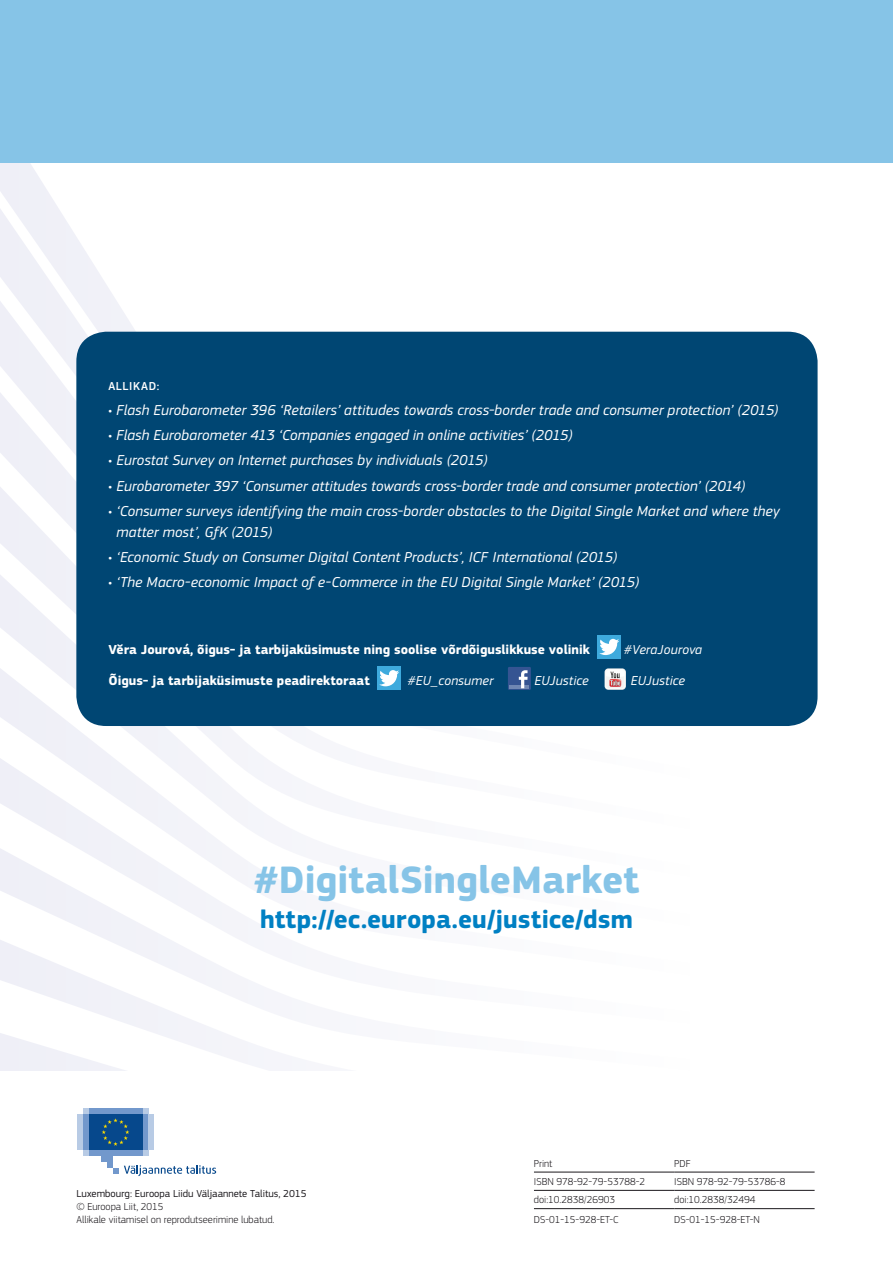
<style>
.page{position:relative;width:893px;height:1263px;background:#fff}
.page>*{position:absolute;margin:0;border:0;box-sizing:border-box;transform-origin:0 0}
.t1{font:700 39.75px "EC Square Sans Pro";color:#86c4e7}
.t2{font:700 26.25px "PF Square Sans Pro";letter-spacing:.005em;color:#0080c3}
.t3{font:italic 15px/21px "EC Square Sans Pro";letter-spacing:.005em;color:#fff}
.t4{font:700 13.5px "EC Square Sans Pro";color:#fff}
.t5{font:italic 13.5px "EC Square Sans Pro";letter-spacing:.005em;color:#fff}
.t6{font:500 12px "EC Square Sans Pro";letter-spacing:.055em;color:#fff}
.t7{font:300 10.5px/12.6px "EC Square Sans Pro";color:#1b181c}
.t8{font:10.5px "EC Square Sans Pro";color:#1b181c}
</style>
<div class="page">
<svg style="left:46px;top:829px;width:218px;height:10px;fill:#f4f5fa"></svg>
<svg style="left:0;top:839px;width:264px;height:93px"></svg>
<svg style="left:0;top:932px;width:264px;height:95px"></svg>
<svg style="left:0;top:1027px;width:264px;height:43px"></svg>
<svg style="left:0;top:183px;width:102px;height:95px;fill:#f0f1f8"></svg>
<svg style="left:0;top:278px;width:690px;height:94px"></svg>
<svg style="left:0;top:372px;width:446px;height:457px"></svg>
<div style="left:76px;top:332px;width:742px;height:394px;background:#004673;border-radius:30px"></div>
<div style="left:597px;top:635px;width:24px;height:24px;background:#3eaadd"></div>
<svg style="left:599px;top:639px;width:20px;height:16px"></svg>
<div style="left:377px;top:666px;width:24px;height:24px;background:#3eaadd"></div>
<svg style="left:379px;top:670px;width:20px;height:16px"></svg>
<div style="left:508px;top:667px;width:23px;height:23px;background:#355492"></div>
<hr style="left:510px;top:685px;width:19px;height:3px;background:#7087b3">
<svg style="left:519px;top:670px;width:9px;height:18px"></svg>
<svg style="left:605px;top:668px;width:21px;height:22px"></svg>
<div style="left:605px;top:669px;width:20px;height:20px;background:#f4f4f3;border-radius:4px"></div>
<svg style="left:609px;top:671px;width:13px;height:16px"></svg>
<hr style="left:534px;top:1172px;width:140px;height:1px;background:#1b181c">
<hr style="left:674px;top:1172px;width:141px;height:1px;background:#1b181c">
<hr style="left:534px;top:1190px;width:140px;height:1px;background:#1b181c">
<hr style="left:674px;top:1190px;width:141px;height:1px;background:#1b181c">
<hr style="left:534px;top:1208px;width:140px;height:1px;background:#1b181c">
<hr style="left:674px;top:1208px;width:141px;height:1px;background:#1b181c">
<svg style="left:83px;top:1150px;width:65px;height:6px"></svg>
<svg style="left:83px;top:1108px;width:65px;height:6px"></svg>
<div style="left:89px;top:1108px;width:53px;height:6px;background:#7298cc"></div>
<div style="left:89px;top:1150px;width:53px;height:6px;background:#7298cc"></div>
<div style="left:142px;top:1114px;width:6px;height:36px;background:#7298cc"></div>
<div style="left:148px;top:1114px;width:6px;height:36px;background:#b8cbe5"></div>
<div style="left:83px;top:1114px;width:6px;height:36px;background:#7298cc"></div>
<div style="left:77px;top:1114px;width:6px;height:36px;background:#b8cbe5"></div>
<div style="left:101px;top:1150px;width:12px;height:12px;background:#7298cc"></div>
<div style="left:107px;top:1150px;width:6px;height:18px;background:#7298cc"></div>
<svg style="left:113px;top:1168px;width:5px;height:6px"></svg>
<div style="left:89px;top:1114px;width:53px;height:36px;background:#06488c"></div>
<svg style="left:102px;top:1118px;width:27px;height:28px"></svg>
<svg style="left:124px;top:1165px;width:92px;height:11px"></svg>
<div style="left:0;top:0;width:893px;height:162px;background:#86c4e7"></div>
<p class="t6" style="left:108px;top:379px;width:53px">ALLIKAD:</p>
<p class="t3" style="left:108px;top:399px;width:672px">• Flash Eurobarometer 396 ‘Retailers’ attitudes towards cross-border trade and consumer protection’ (2015)</p>
<p class="t3" style="left:108px;top:425px;width:466px">• Flash Eurobarometer 413 ‘Companies engaged in online activities’ (2015)</p>
<p class="t3" style="left:108px;top:450px;width:381px">• Eurostat Survey on Internet purchases by individuals (2015)</p>
<p class="t3" style="left:108px;top:475px;width:639px">• Eurobarometer 397 ‘Consumer attitudes towards cross-border trade and consumer protection’ (2014)</p>
<p class="t3" style="left:117px;top:500px;width:665px;text-indent:-8px">• ‘Consumer surveys identifying the main cross-border obstacles to the Digital Single Market and where they matter most’, GfK (2015)</p>
<p class="t3" style="left:108px;top:547px;width:510px">• ‘Economic Study on Consumer Digital Content Products’, ICF International (2015)</p>
<p class="t3" style="left:108px;top:572px;width:532px">• ‘The Macro-economic Impact of e-Commerce in the EU Digital Single Market’ (2015)</p>
<p class="t4" style="left:108px;top:642px;width:483px">Vĕra Jourová, õigus- ja tarbijaküsimuste ning soolise võrdõiguslikkuse volinik</p>
<p class="t5" style="left:625px;top:642px;width:79px">#VeraJourova</p>
<p class="t4" style="left:108px;top:673px;width:263px">Õigus- ja tarbijaküsimuste peadirektoraat</p>
<p class="t5" style="left:408px;top:673px;width:87px">#EU_consumer</p>
<p class="t5" style="left:535px;top:673px;width:56px">EUJustice</p>
<p class="t5" style="left:631px;top:673px;width:56px">EUJustice</p>
<h1 class="t1" style="left:253px;top:856px;width:387px">#DigitalSingleMarket</h1>
<h2 class="t2" style="left:260px;top:903px;width:374px">http://ec.europa.eu/justice/dsm</h2>
<p class="t8" style="left:77px;top:1188px;width:232px">Luxembourg: Euroopa Liidu Väljaannete Talitus, 2015</p>
<p class="t7" style="left:77px;top:1200px;width:199px">© Euroopa Liit, 2015<br>Allikale viitamisel on reprodutseerimine lubatud.</p>
<p class="t7" style="left:534px;top:1157px;width:20px">Print</p>
<p class="t7" style="left:674px;top:1157px;width:18px">PDF</p>
<p class="t7" style="left:534px;top:1175px;width:113px">ISBN 978-92-79-53788-2</p>
<p class="t7" style="left:674px;top:1175px;width:113px">ISBN 978-92-79-53786-8</p>
<p class="t7" style="left:534px;top:1193px;width:83px">doi:10.2838/26903</p>
<p class="t7" style="left:674px;top:1193px;width:83px">doi:10.2838/32494</p>
<p class="t7" style="left:534px;top:1213px;width:86px">DS-01-15-928-ET-C</p>
<p class="t7" style="left:674px;top:1213px;width:87px">DS-01-15-928-ET-N</p>
</div>
